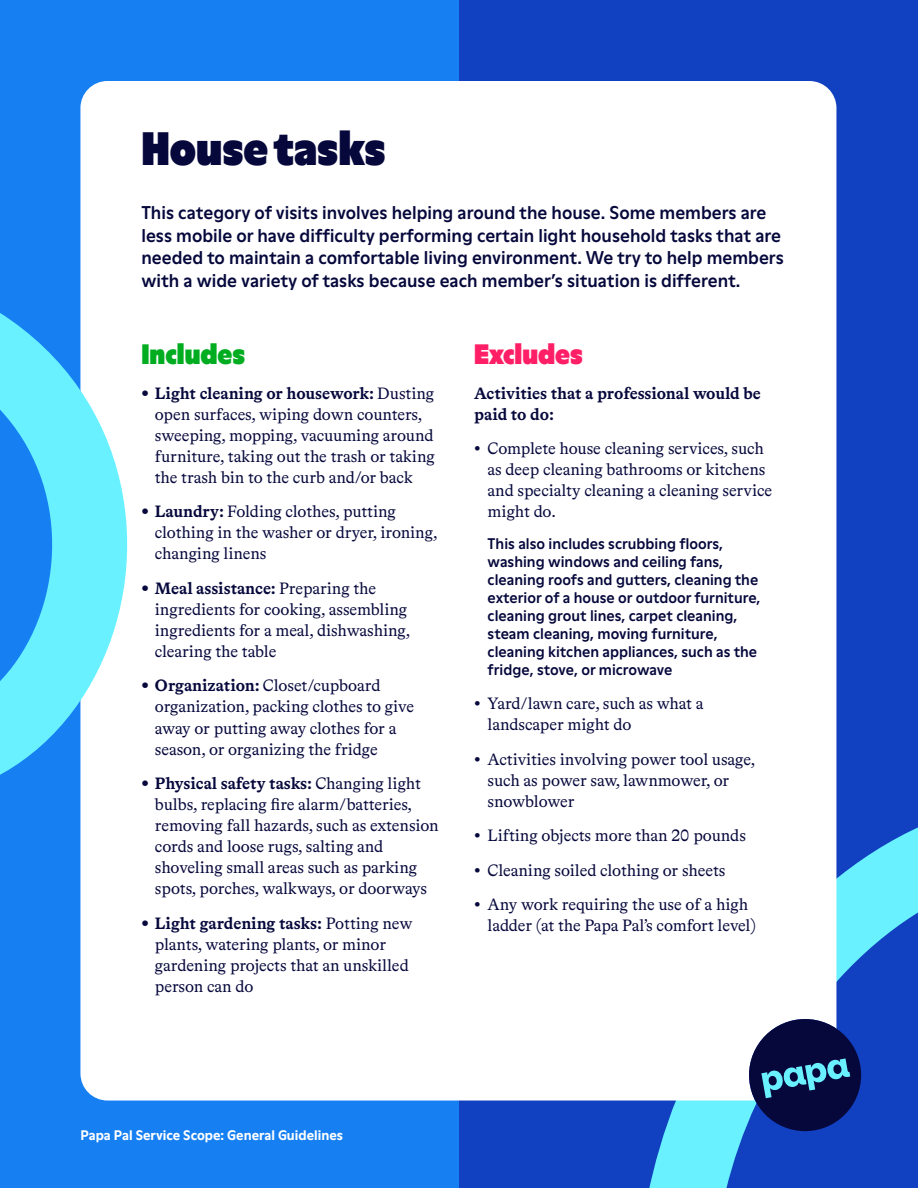
<style>
.page{position:relative;width:918px;height:1188px;background:#1140c0}
.page>*{position:absolute;margin:0;border:0;box-sizing:border-box;transform-origin:0 0}
.t1{font:900 45px "Moderne LL";color:#06083c}
.t2{font:900 27px "Moderne LL";color:#00ad20}
.t3{font:900 27px "Moderne LL";color:#ff1f66}
.t4{font:500 18px/22.5px "Moderne LL";color:#06083c}
.t5{font:16.5px/21px "Bradford LL";color:#06083c}
.t6{font:700 16.5px/21px "Bradford LL";letter-spacing:-.005em;color:#06083c}
.t7{font:500 15px/18px "Moderne LL";color:#06083c}
.t8{font:700 13.5px "Moderne LL";color:#fff}
.s1{font-weight:700}
</style>
<div class="page">
<div style="left:0;top:0;width:459px;height:1188px;background:#1680f3"></div>
<svg style="left:649px;top:757px;width:269px;height:431px"></svg>
<div style="left:80px;top:81px;width:756px;height:1020px;background:#fff;border-radius:27px"></div>
<svg style="left:0;top:213px;width:128px;height:629px"></svg>
<div style="left:749px;top:1019px;width:112px;height:112px;background:#06083c;border-radius:50%"></div>
<svg style="left:761px;top:1058px;width:89px;height:40px"></svg>
<h1 class="t1" style="left:141px;top:116px;width:246px">House tasks</h1>
<p class="t4" style="left:141px;top:200px;width:644px">This category of visits involves helping around the house. Some members are less mobile or have difficulty performing certain light household tasks that are needed to maintain a comfortable living environment. We try to help members with a wide variety of tasks because each member’s situation is different.</p>
<h2 class="t2" style="left:141px;top:335px;width:105px">Includes</h2>
<p class="t5" style="left:155px;top:382px;width:281px;text-indent:-13px"><span class="s1">• Light cleaning or housework:</span> Dusting open surfaces, wiping down counters, sweeping, mopping, vacuuming around furniture, taking out the trash or taking the trash bin to the curb and/or back</p>
<p class="t5" style="left:155px;top:501px;width:284px;text-indent:-13px"><span class="s1">• Laundry:</span> Folding clothes, putting clothing in the washer or dryer, ironing, changing linens</p>
<p class="t5" style="left:155px;top:577px;width:257px;text-indent:-13px"><span class="s1">• Meal assistance:</span> Preparing the ingredients for cooking, assembling ingredients for a meal, dishwashing, clearing the table</p>
<p class="t5" style="left:155px;top:675px;width:261px;text-indent:-13px"><span class="s1">• Organization:</span> Closet/cupboard organization, packing clothes to give away or putting away clothes for a season, or organizing the fridge</p>
<p class="t5" style="left:155px;top:772px;width:285px;text-indent:-13px"><span class="s1">• Physical safety tasks:</span> Changing light bulbs, replacing fire alarm/batteries, removing fall hazards, such as extension cords and loose rugs, salting and shoveling small areas such as parking spots, porches, walkways, or doorways</p>
<p class="t5" style="left:155px;top:912px;width:259px;text-indent:-13px"><span class="s1">• Light gardening tasks:</span> Potting new plants, watering plants, or minor gardening projects that an unskilled person can do</p>
<h2 class="t3" style="left:474px;top:335px;width:110px">Excludes</h2>
<p class="t6" style="left:474px;top:382px;width:288px">Activities that a professional would be paid to do:</p>
<p class="t5" style="left:488px;top:438px;width:286px;text-indent:-13px">• Complete house cleaning services, such as deep cleaning bathrooms or kitchens and specialty cleaning a cleaning service might do.</p>
<p class="t7" style="left:488px;top:533px;width:274px">This also includes scrubbing floors, washing windows and ceiling fans, cleaning roofs and gutters, cleaning the exterior of a house or outdoor furniture, cleaning grout lines, carpet cleaning, steam cleaning, moving furniture, cleaning kitchen appliances, such as the fridge, stove, or microwave</p>
<p class="t5" style="left:488px;top:693px;width:217px;text-indent:-13px">• Yard/lawn care, such as what a landscaper might do</p>
<p class="t5" style="left:488px;top:748px;width:269px;text-indent:-13px">• Activities involving power tool usage, such as power saw, lawnmower, or snowblower</p>
<p class="t5" style="left:474px;top:825px;width:273px">• Lifting objects more than 20 pounds</p>
<p class="t5" style="left:474px;top:859px;width:253px">• Cleaning soiled clothing or sheets</p>
<p class="t5" style="left:488px;top:894px;width:270px;text-indent:-13px">• Any work requiring the use of a high ladder (at the Papa Pal’s comfort level)</p>
<p class="t8" style="left:80px;top:1125px;width:264px">Papa Pal Service Scope: General Guidelines</p>
</div>
